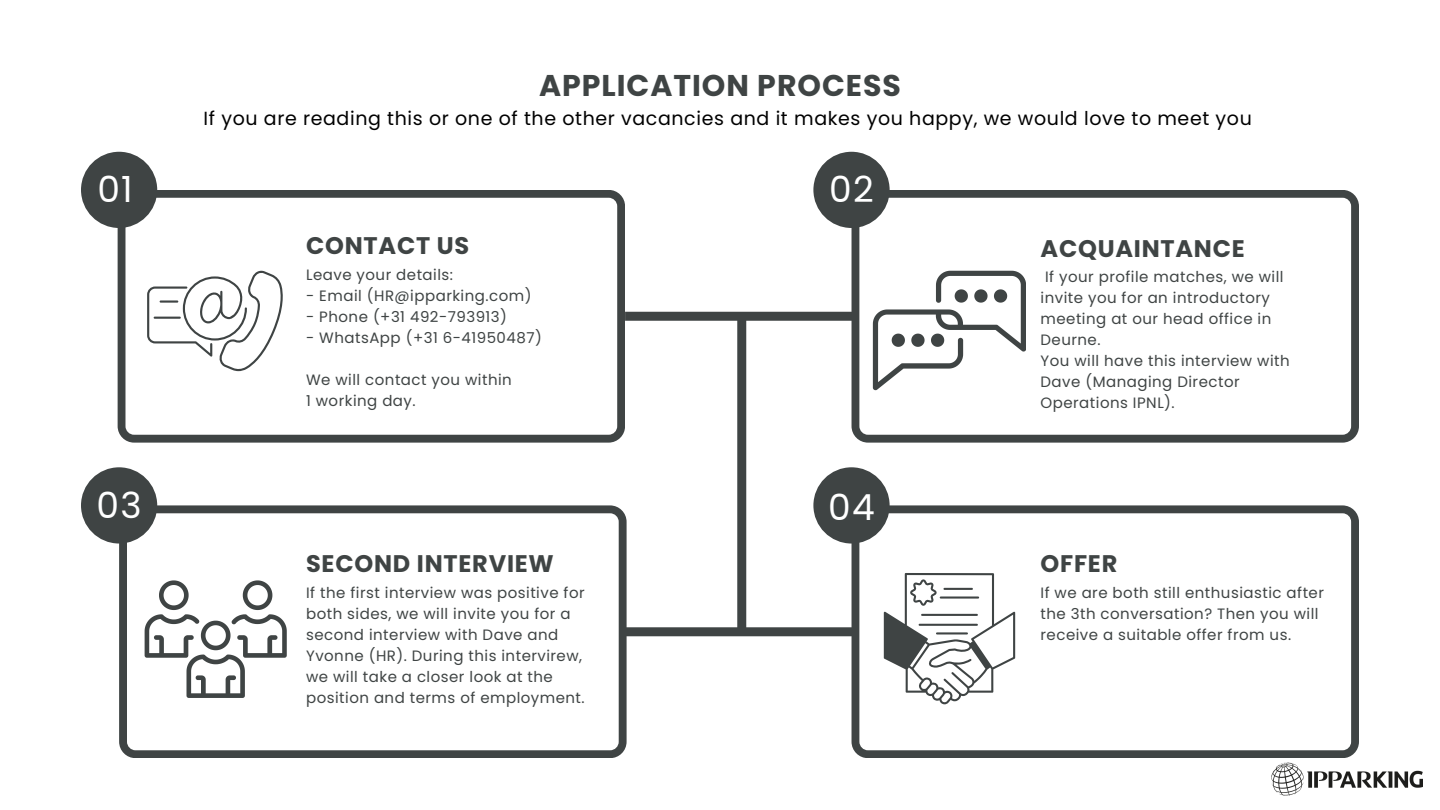
<style>
.page{position:relative;width:1440px;height:810px;background:#fff}
.page>*{position:absolute;margin:0;border:0;box-sizing:border-box;transform-origin:0 0}
.t1{font:36px "Poppins";letter-spacing:.03em;color:#fff}
.t2{font:700 30px "Poppins";letter-spacing:.03em;color:#3f4444}
.t3{font:700 24px "Poppins";letter-spacing:.03em;color:#3f4444}
.t4{font:19px "Poppins";letter-spacing:.03em;color:#000}
.t5{font:15px/21px "Poppins";letter-spacing:.03em;color:#3f4444}
</style>
<div class="page">
<img style="left:1271px;top:762px;width:152px;height:33px">
<svg style="left:118px;top:190px;width:507px;height:253px"></svg>
<svg style="left:119px;top:505px;width:508px;height:253px"></svg>
<svg style="left:852px;top:505px;width:507px;height:253px"></svg>
<svg style="left:852px;top:190px;width:507px;height:253px"></svg>
<div style="left:81px;top:152px;width:76px;height:76px;background:#3f4444;border-radius:50%"></div>
<div style="left:813px;top:152px;width:77px;height:76px;background:#3f4444;border-radius:50%"></div>
<div style="left:81px;top:467px;width:76px;height:77px;background:#3f4444;border-radius:50%"></div>
<div style="left:813px;top:467px;width:77px;height:77px;background:#3f4444;border-radius:50%"></div>
<div style="left:625px;top:312px;width:233px;height:9px;background:#3f4444"></div>
<div style="left:625px;top:627px;width:233px;height:9px;background:#3f4444"></div>
<div style="left:737px;top:319px;width:9px;height:311px;background:#3f4444"></div>
<svg style="left:147px;top:270px;width:137px;height:101px"></svg>
<hr style="left:160px;top:300px;width:18px;height:3px;background:#3f4444">
<hr style="left:154px;top:317px;width:27px;height:2px;background:#3f4444">
<svg style="left:873px;top:271px;width:153px;height:119px"></svg>
<svg style="left:884px;top:573px;width:131px;height:131px"></svg>
<svg style="left:145px;top:580px;width:141px;height:118px"></svg>
<h3 class="t2" style="left:539px;top:65px;width:363px">APPLICATION PROCESS</h3>
<p class="t4" style="left:204px;top:106px;width:1050px">If you are reading this or one of the other vacancies and it makes you happy, we would love to meet you</p>
<p class="t1" style="left:97px;top:164px;width:37px">01</p>
<p class="t1" style="left:829px;top:164px;width:46px">02</p>
<p class="t3" style="left:306px;top:229px;width:165px">CONTACT US</p>
<p class="t5" style="left:306px;top:264px;width:148px">Leave your details:</p>
<p class="t5" style="left:306px;top:285px;width:227px">- Email (HR@ipparking.com)</p>
<p class="t5" style="left:306px;top:306px;width:202px">- Phone (+31 492-793913)</p>
<p class="t5" style="left:306px;top:327px;width:237px">- WhatsApp (+31 6-41950487)</p>
<p class="t5" style="left:306px;top:369px;width:207px">We will contact you within</p>
<p class="t5" style="left:306px;top:390px;width:111px">1 working day.</p>
<h2 class="t1" style="left:97px;top:480px;width:46px">03</h2>
<p class="t1" style="left:828px;top:482px;width:48px">04</p>
<p class="t3" style="left:1041px;top:231px;width:206px">ACQUAINTANCE</p>
<p class="t5" style="left:1041px;top:266px;width:245px">If your profile matches, we will invite you for an introductory meeting at our head office in<br>Deurne.</p>
<p class="t5" style="left:1041px;top:350px;width:251px">You will have this interview with<br>Dave (Managing Director<br>Operations IPNL).</p>
<p class="t3" style="left:306px;top:547px;width:249px">SECOND INTERVIEW</p>
<h2 class="t3" style="left:1041px;top:547px;width:78px">OFFER</h2>
<h2 class="t5" style="left:306px;top:582px;width:280px">If the first interview was positive for both sides, we will invite you for a second interview with Dave and Yvonne (HR). During this intervirew, we will take a closer look at the position and terms of employment.</h2>
<p class="t5" style="left:1041px;top:582px;width:285px">If we are both still enthusiastic after the 3th conversation? Then you will receive a suitable offer from us.</p>
</div>
